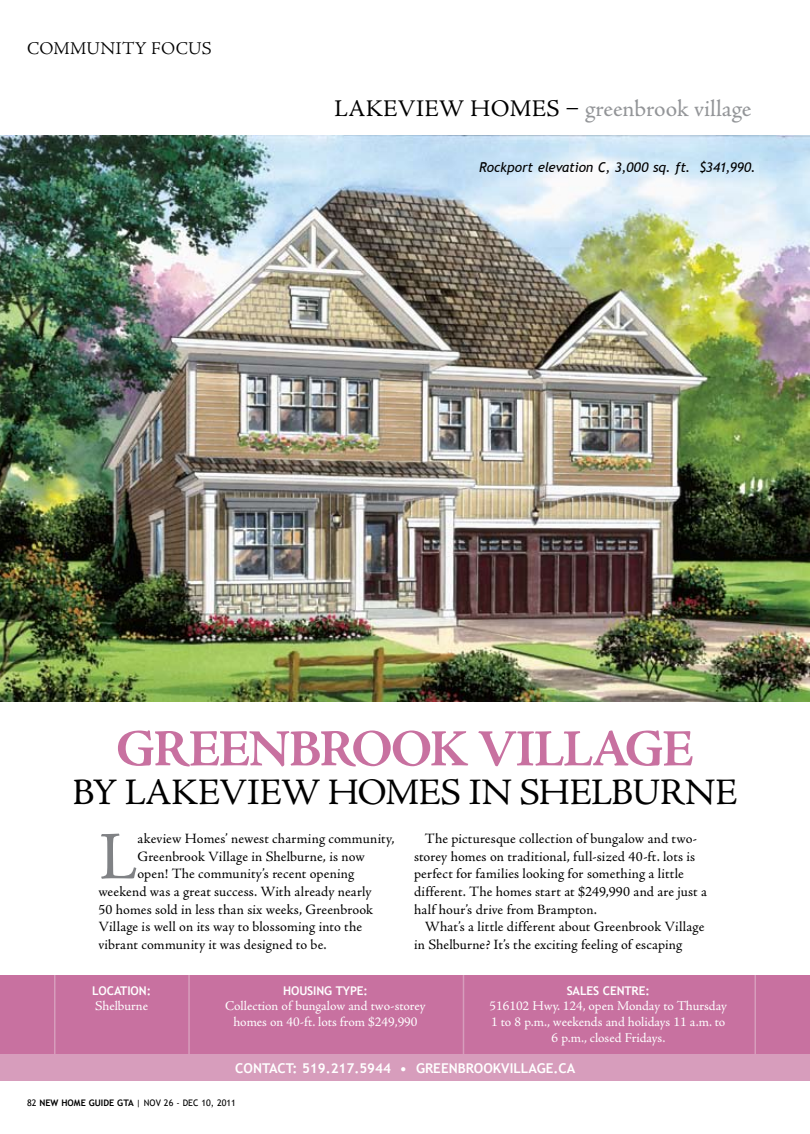
<style>
.page{position:relative;width:810px;height:1134px;background:#fff}
.page>*{position:absolute;margin:0;border:0;box-sizing:border-box;transform-origin:0 0}
.t1{font:68.1px "Adobe Jenson Pro";color:#808285}
.t2{font:700 52.5px "Adobe Jenson Pro";letter-spacing:.035em;color:#c871a0}
.t3{font:37.5px "Adobe Jenson Pro";letter-spacing:-.015em;color:#000}
.t4{font:24px "Adobe Jenson Pro";letter-spacing:.005em;color:#939598}
.t5{font:300 18px "Adobe Jenson Pro";letter-spacing:.015em;color:#000}
.t6{font:14.25px/17.7px "Adobe Jenson Pro";letter-spacing:.01em;color:#000}
.t7{font:13.5px/15.8px "Adobe Jenson Pro";color:#fff;text-align:center}
.t8{font:700 13.5px "Trebuchet MS";color:#fff}
.t9{font:italic 13.5px "Trebuchet MS";letter-spacing:-.005em;color:#000}
.t10{font:700 12px "Trebuchet MS";letter-spacing:-.01em;color:#fff}
.t11{font:700 9px "Trebuchet MS";color:#000}
.t12{font:9px "Trebuchet MS";color:#000}
.s1{color:#000}
.s2{font-weight:400}
</style>
<div class="page">
<div style="left:0;top:975px;width:810px;height:83px;background:#c871a0"></div>
<hr style="left:54px;top:975px;width:2px;height:86px;background:#d79dbc">
<hr style="left:188px;top:975px;width:2px;height:86px;background:#d79dbc">
<hr style="left:463px;top:975px;width:1px;height:86px;background:#d79dbc">
<hr style="left:754px;top:975px;width:2px;height:86px;background:#d79dbc">
<div style="left:0;top:1055px;width:810px;height:26px;background:#d79dbc"></div>
<img style="left:0;top:135px;width:810px;height:567px">
<p class="t5" style="left:27px;top:38px;width:186px">COMMUNITY FOCUS</p>
<h3 class="t4" style="left:334px;top:95px;width:419px"><span class="s1">LAKEVIEW HOMES –</span> greenbrook village</h3>
<p class="t9" style="left:479px;top:159px;width:278px">Rockport elevation C, 3,000 sq. ft. $341,990.</p>
<h2 class="t2" style="left:116px;top:719px;width:580px">GREENBROOK VILLAGE</h2>
<h3 class="t3" style="left:72px;top:771px;width:99px">by Lakeview</h3>
<h3 class="t3" style="left:327px;top:771px;width:57px">Homes</h3>
<h3 class="t3" style="left:468px;top:771px;width:95px">in Shelb</h3>
<h3 class="t3" style="left:632px;top:771px;width:99px">urne</h3>
<h1 class="t1" style="left:98px;top:818px;width:40px">L</h1>
<p class="t6" style="left:137px;top:830px;width:259px">akeview Homes’ newest charming community,</p>
<p class="t6" style="left:137px;top:848px;width:229px">Greenbrook Village in Shelburne, is now</p>
<p class="t6" style="left:137px;top:865px;width:218px">open! The community’s recent opening</p>
<p class="t6" style="left:98px;top:883px;width:275px">weekend was a great success. With already nearly</p>
<p class="t6" style="left:98px;top:900px;width:276px">50 homes sold in less than six weeks, Greenbrook</p>
<p class="t6" style="left:98px;top:918px;width:265px">Village is well on its way to blossoming into the</p>
<p class="t6" style="left:98px;top:936px;width:230px">vibrant community it was designed to be.</p>
<p class="t6" style="left:414px;top:830px;width:294px;text-indent:11px">The picturesque collection of bungalow and two&shy;storey homes on traditional, full-sized 40-ft. lots is perfect for families looking for something a little different. The homes start at $249,990 and are just a half hour’s drive from Brampton.</p>
<p class="t6" style="left:414px;top:918px;width:292px;text-indent:11px">What’s a little different about Greenbrook Village in Shelburne? It’s the exciting feeling of escaping</p>
<p class="t10" style="left:92px;top:983px;width:60px">LOCATION:</p>
<p class="t7" style="left:95px;top:998px;width:54px">Shelburne</p>
<p class="t10" style="left:283px;top:983px;width:86px">HOUSING TYPE:</p>
<p class="t7" style="left:225px;top:998px;width:202px">Collection of bungalow and two-storey homes on 40-ft. lots from $249,990</p>
<p class="t10" style="left:567px;top:983px;width:85px">SALES CENTRE:</p>
<p class="t7" style="left:490px;top:998px;width:239px">516102 Hwy. 124, open Monday to Thursday<br>1 to 8 p.m., weekends and holidays 11 a.m. to<br>6 p.m., closed Fridays.</p>
<p class="t8" style="left:235px;top:1060px;width:342px">CONTACT: 519.217.5944 • GREENBROOKVILLAGE.CA</p>
<p class="t11" style="left:27px;top:1098px;width:97px"><span class="s2">82</span> NEW HOME GUIDE GTA</p>
<p class="t12" style="left:136px;top:1098px;width:101px">| NOV 26 - DEC 10, 2011</p>
</div>
